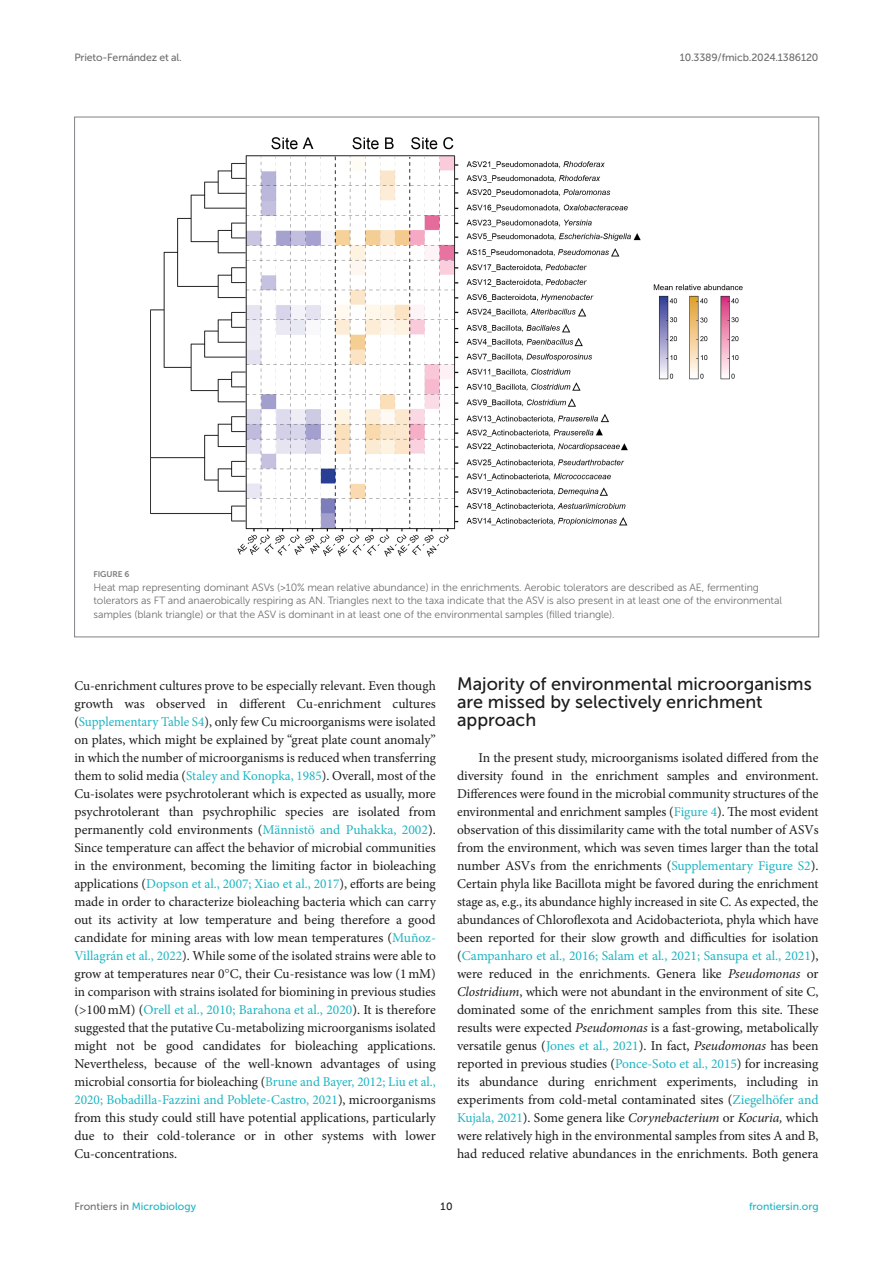
<style>
.page{position:relative;width:893px;height:1263px;background:#fff}
.page>*{position:absolute;margin:0;border:0;box-sizing:border-box;transform-origin:0 0}
.HEAD_2{font:18px/18px "Museo Sans 500";color:#1b1c1b}
.TEXT{font:13.5px/18px "Minion Pro";color:#1b1c1b;text-align:justify}
.TEXT_FLUSH{font:13.5px/18px "Minion Pro";letter-spacing:-.005em;color:#1b1c1b;text-align:justify}
.FIG_LEG{font:10.5px/13.5px "Museo Sans 300";letter-spacing:-.01em;color:#706f70}
.t1{font:10.5px "Museo Sans 500";letter-spacing:-.015em;color:#706f70}
.t2{font:10.5px "Museo Sans 500";color:#1db5c3}
.t3{font:10.5px "Museo Sans 500";color:#1b1c1b}
.FIG_HD{font:8.25px "Museo Sans 700";letter-spacing:-.01em;color:#7e7f7f}
.s1{color:#1db5c3}
.s2{font-family:"STIX"}
.s3{font-style:italic}
.s4{color:#706f70}
</style>
<div class="page">
<img style="left:150px;top:137px;width:593px;height:420px">
<p class="t1" style="left:74px;top:51px;width:109px">Prieto-Fernández et al.</p>
<p class="t1" style="left:680px;top:51px;width:140px">10.3389/fmicb.2024.1386120</p>
<p class="FIG_HD" style="left:94px;top:570px;width:37px">FIGURE 6</p>
<p class="FIG_LEG" style="left:94px;top:581px;width:690px">Heat map representing dominant ASVs (&gt;10% mean relative abundance) in the enrichments. Aerobic tolerators are described as AE, fermenting tolerators as FT and anaerobically respiring as AN. Triangles next to the taxa indicate that the ASV is also present in at least one of the environmental samples (blank triangle) or that the ASV is dominant in at least one of the environmental samples (filled triangle).</p>
<p class="TEXT" style="left:74px;top:677px;width:363px">Cu-enrichment cultures prove to be especially relevant. Even though growth was observed in different Cu-enrichment cultures (<span class="s1">Supplementary Table S4</span>), only few Cu microorganisms were isolated on plates, which might be explained by “great plate count anomaly” in which the number of microorganisms is reduced when transferring them to solid media (<span class="s1">Staley and Konopka, 1985</span>). Overall, most of the Cu-isolates were psychrotolerant which is expected as usually, more psychrotolerant than psychrophilic species are isolated from permanently cold environments (<span class="s1">Männistö and Puhakka, 2002</span>).<br>Since temperature can affect the behavior of microbial communities in the environment, becoming the limiting factor in bioleaching applications (<span class="s1">Dopson et al., 2007; Xiao et al., 2017</span>), efforts are being made in order to characterize bioleaching bacteria which can carry out its activity at low temperature and being therefore a good candidate for mining areas with low mean temperatures (<span class="s1">Muñoz-Villagrán et al., 2022</span>). While some of the isolated strains were able to grow at temperatures near 0<span class="s2">°</span>C, their Cu-resistance was low (1mM) in comparison with strains isolated for biomining in previous studies (&gt;100mM) (<span class="s1">Orell et al., 2010; Barahona et al., 2020</span>). It is therefore suggested that the putative Cu-metabolizing microorganisms isolated might not be good candidates for bioleaching applications.<br>Nevertheless, because of the well-known advantages of using microbial consortia for bioleaching (<span class="s1">Brune and Bayer, 2012; Liu et al., 2020; Bobadilla-Fazzini and Poblete-Castro, 2021</span>), microorganisms from this study could still have potential applications, particularly due to their cold-tolerance or in other systems with lower Cu-concentrations.</p>
<p class="HEAD_2" style="left:457px;top:675px;width:356px">Majority of environmental microorganisms are missed by selectively enrichment approach</p>
<p class="TEXT_FLUSH" style="left:457px;top:749px;width:363px;text-indent:21px">In the present study, microorganisms isolated differed from the diversity found in the enrichment samples and environment.<br>Differences were found in the microbial community structures of the environmental and enrichment samples (<span class="s1">Figure 4</span>). The most evident observation of this dissimilarity came with the total number of ASVs from the environment, which was seven times larger than the total number ASVs from the enrichments (<span class="s1">Supplementary Figure S2</span>).<br>Certain phyla like Bacillota might be favored during the enrichment stage as, e.g., its abundance highly increased in site C. As expected, the abundances of Chloroflexota and Acidobacteriota, phyla which have been reported for their slow growth and difficulties for isolation (<span class="s1">Campanharo et al., 2016; Salam et al., 2021; Sansupa et al., 2021</span>), were reduced in the enrichments. Genera like <span class="s3">Pseudomonas</span> or <span class="s3">Clostridium</span>, which were not abundant in the environment of site C, dominated some of the enrichment samples from this site. These results were expected <span class="s3">Pseudomonas</span> is a fast-growing, metabolically versatile genus (<span class="s1">Jones et al., 2021</span>). In fact, <span class="s3">Pseudomonas</span> has been reported in previous studies (<span class="s1">Ponce-Soto et al., 2015</span>) for increasing its abundance during enrichment experiments, including in experiments from cold-metal contaminated sites (<span class="s1">Ziegelhöfer and Kujala, 2021</span>). Some genera like <span class="s3">Corynebacterium</span> or <span class="s3">Kocuria,</span> which were relatively high in the environmental samples from sites A and B, had reduced relative abundances in the enrichments. Both genera</p>
<p class="t2" style="left:74px;top:1200px;width:123px"><span class="s4">Frontiers in</span> Microbiology</p>
<p class="t3" style="left:440px;top:1200px;width:14px">10</p>
<p class="t2" style="left:749px;top:1200px;width:71px">frontiersin.org</p>
</div>
